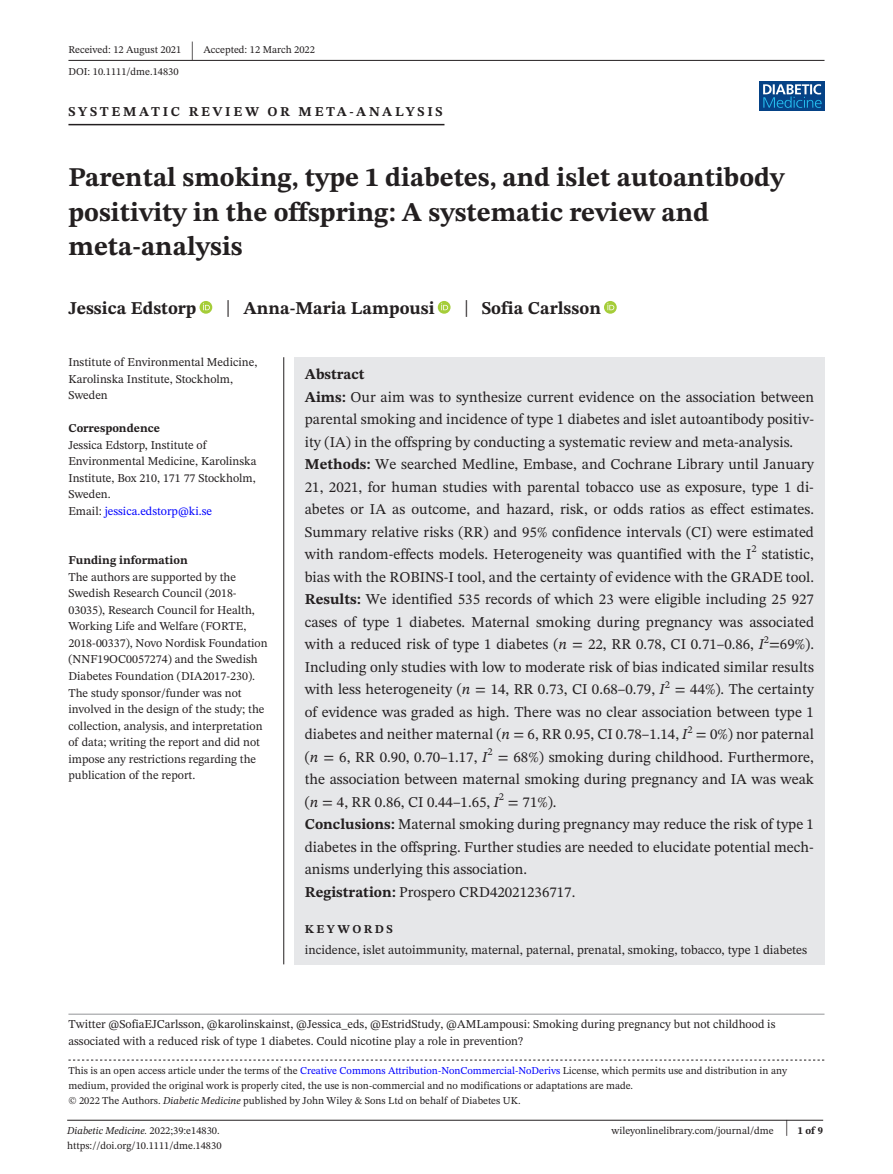
<style>
.page{position:relative;width:893px;height:1174px;background:#fff}
.page>*{position:absolute;margin:0;border:0;box-sizing:border-box;transform-origin:0 0}
.t1{font:700 27px/34.5px "STIX Two Text";color:#231f20}
.t2{font:25.65px "STIX Two Text";color:#231f20;scale:.49 1}
.t3{font:700 18px "STIX Two Text";color:#231f20}
.t4{font:15px/22.5px "STIX Two Text";color:#231f20}
.t5{font:700 13.5px "STIX Two Text";letter-spacing:.2em;color:#231f20}
.t6{font:12.75px "STIX Two Text";color:#231f20}
.t7{font:12px/16.5px "STIX Two Text";color:#231f20}
.t8{font:700 12px "STIX Two Text";color:#231f20}
.t9{font:700 12px "STIX Two Text";letter-spacing:.2em;color:#231f20}
.t10{font:10.5px/15px "STIX Two Text";color:#231f20}
.t11{font:italic 10.5px "STIX Two Text";color:#231f20}
.t12{font:700 10.5px "STIX Two Text";color:#231f20}
.s1{font-weight:400;font-size:23.4px}
.s2{color:#00f}
.s3{font-weight:700}
.s4{font-style:italic}
.s5{font-style:normal}
.s6{font-weight:400;font-size:22.2px}
</style>
<div class="page">
<hr style="left:67px;top:1119px;width:756px;height:1px;background:#231f20">
<div style="left:759px;top:81px;width:65px;height:30px;background:#054286"></div>
<svg style="left:763px;top:84px;width:59px;height:24px"></svg>
<hr style="left:68px;top:60px;width:756px;height:1px;background:#231f20">
<hr style="left:68px;top:124px;width:376px;height:1px;background:#231f20">
<svg style="left:200px;top:301px;width:12px;height:13px"></svg>
<svg style="left:203px;top:303px;width:7px;height:7px"></svg>
<svg style="left:438px;top:301px;width:13px;height:13px"></svg>
<svg style="left:441px;top:303px;width:7px;height:7px"></svg>
<svg style="left:604px;top:301px;width:13px;height:13px"></svg>
<svg style="left:607px;top:303px;width:7px;height:7px"></svg>
<svg style="left:68px;top:1059px;width:756px;height:1px"></svg>
<hr style="left:68px;top:1013px;width:756px;height:1px;background:#939598">
<div style="left:294px;top:357px;width:530px;height:607px;background:#e6e7e9"></div>
<hr style="left:283px;top:357px;width:1px;height:607px;background:#231f20">
<p class="t10" style="left:68px;top:42px;width:114px">Received: 12 August 2021</p>
<h2 class="t2" style="left:191px;top:32px;width:8px">|</h2>
<p class="t10" style="left:203px;top:42px;width:113px">Accepted: 12 March 2022</p>
<p class="t10" style="left:68px;top:64px;width:112px">DOI: 10.1111/dme.14830</p>
<p class="t5" style="left:68px;top:101px;width:376px">SYSTEMATIC REVIEW OR META-ANALYSIS</p>
<h1 class="t1" style="left:68px;top:161px;width:717px">Parental smoking, type 1 diabetes, and islet autoantibody positivity in the offspring: A systematic review and meta-analysis</h1>
<p class="t3" style="left:68px;top:295px;width:130px">Jessica Edstorp</p>
<p class="t3" style="left:226px;top:295px;width:210px"><span class="s1">|</span> Anna-Maria Lampousi</p>
<p class="t3" style="left:464px;top:295px;width:138px"><span class="s1">|</span> Sofia Carlsson</p>
<p class="t7" style="left:68px;top:354px;width:190px">Institute of Environmental Medicine,<br>Karolinska Institute, Stockholm,<br>Sweden</p>
<p class="t8" style="left:68px;top:420px;width:93px">Correspondence</p>
<p class="t7" style="left:68px;top:436px;width:190px">Jessica Edstorp, Institute of<br>Environmental Medicine, Karolinska<br>Institute, Box 210, 171 77 Stockholm,<br>Sweden.<br>Email: <span class="s2">jessica.edstorp@ki.se</span></p>
<p class="t8" style="left:68px;top:552px;width:121px">Funding information</p>
<p class="t7" style="left:68px;top:568px;width:201px">The authors are supported by the Swedish Research Council (2018- 03035), Research Council for Health, Working Life and Welfare (FORTE, 2018-00337), Novo Nordisk Foundation (NNF19OC0057274) and the Swedish Diabetes Foundation (DIA2017-230).<br>The study sponsor/funder was not involved in the design of the study; the collection, analysis, and interpretation of data; writing the report and did not impose any restrictions regarding the publication of the report.</p>
<p class="t4" style="left:305px;top:363px;width:511px"><span class="s3">Abstract<br>Aims:</span> Our aim was to synthesize current evidence on the association between parental smoking and incidence of type 1 diabetes and islet autoantibody positiv&shy;ity (IA) in the offspring by conducting a systematic review and meta-analysis.<br><span class="s3">Methods:</span> We searched Medline, Embase, and Cochrane Library until January 21, 2021, for human studies with parental tobacco use as exposure, type 1 di&shy;abetes or IA as outcome, and hazard, risk, or odds ratios as effect estimates.<br>Summary relative risks (RR) and 95% confidence intervals (CI) were estimated with random-effects models. Heterogeneity was quantified with the I<sup>2</sup> statistic, bias with the ROBINS-I tool, and the certainty of evidence with the GRADE tool.<br><span class="s3">Results:</span> We identified 535 records of which 23 were eligible including 25 927 cases of type 1 diabetes. Maternal smoking during pregnancy was associated with a reduced risk of type 1 diabetes (<span class="s4">n</span> = 22, RR 0.78, CI 0.71–0.86, <span class="s4">I</span> =69%).</p>
<p class="t10" style="left:764px;top:631px;width:7px">2</p>
<p class="t4" style="left:305px;top:655px;width:511px">Including only studies with low to moderate risk of bias indicated similar results with less heterogeneity (<span class="s4">n</span> = 14, RR 0.73, CI 0.68–0.79, <span class="s4">I</span></p>
<p class="t10" style="left:665px;top:676px;width:7px">2</p>
<p class="t4" style="left:305px;top:678px;width:511px;text-align:justify;text-indent:370px">= 44%). The certainty of evidence was graded as high. There was no clear association between type 1 diabetes and neither maternal (<span class="s4">n</span> = 6, RR 0.95, CI 0.78–1.14, <span class="s4">I</span></p>
<p class="t10" style="left:687px;top:721px;width:7px">2</p>
<p class="t4" style="left:696px;top:723px;width:120px">= 0%) nor paternal</p>
<p class="t4" style="left:305px;top:745px;width:184px">(<span class="s4">n</span> = 6, RR 0.90, 0.70–1.17, <span class="s4">I</span></p>
<p class="t10" style="left:487px;top:744px;width:7px">2</p>
<p class="t4" style="left:305px;top:745px;width:511px;text-align:justify;text-indent:193px">= 68%) smoking during childhood. Furthermore, the association between maternal smoking during pregnancy and IA was weak (<span class="s4">n</span> = 4, RR 0.86, CI 0.44–1.65, <span class="s4">I</span></p>
<p class="t10" style="left:499px;top:789px;width:7px">2</p>
<p class="t4" style="left:305px;top:790px;width:511px;text-indent:203px">= 71%).<br><span class="s3">Conclusions:</span> Maternal smoking during pregnancy may reduce the risk of type 1 diabetes in the offspring. Further studies are needed to elucidate potential mech&shy;anisms underlying this association.<br><span class="s3">Registration:</span> Prospero CRD42021236717.</p>
<p class="t9" style="left:305px;top:920px;width:90px">KEYWORDS</p>
<p class="t6" style="left:305px;top:940px;width:504px">incidence, islet autoimmunity, maternal, paternal, prenatal, smoking, tobacco, type 1 diabetes</p>
<p class="t7" style="left:68px;top:1015px;width:708px">Twitter @SofiaEJCarlsson, @karolinskainst, @Jessica_eds, @EstridStudy, @AMLampousi: Smoking during pregnancy but not childhood is associated with a reduced risk of type 1 diabetes. Could nicotine play a role in prevention?</p>
<p class="t10" style="left:68px;top:1063px;width:720px">This is an open access article under the terms of the <span class="s2">Creative Commons Attribution-NonCommercial-NoDerivs</span> License, which permits use and distribution in any medium, provided the original work is properly cited, the use is non-commercial and no modifications or adaptations are made.<br>© 2022 The Authors. <span class="s4">Diabetic Medicine</span> published by John Wiley &amp; Sons Ltd on behalf of Diabetes UK.</p>
<p class="t11" style="left:67px;top:1123px;width:154px">Diabetic Medicine. <span class="s5">2022;39:e14830.</span></p>
<p class="t12" style="left:785px;top:1123px;width:39px"><span class="s6">|</span> 1 of 9</p>
<p class="t10" style="left:67px;top:1138px;width:156px">https://doi.org/10.1111/dme.14830</p>
<p class="t10" style="left:611px;top:1123px;width:164px">wileyonlinelibrary.com/journal/dme</p>
</div>
